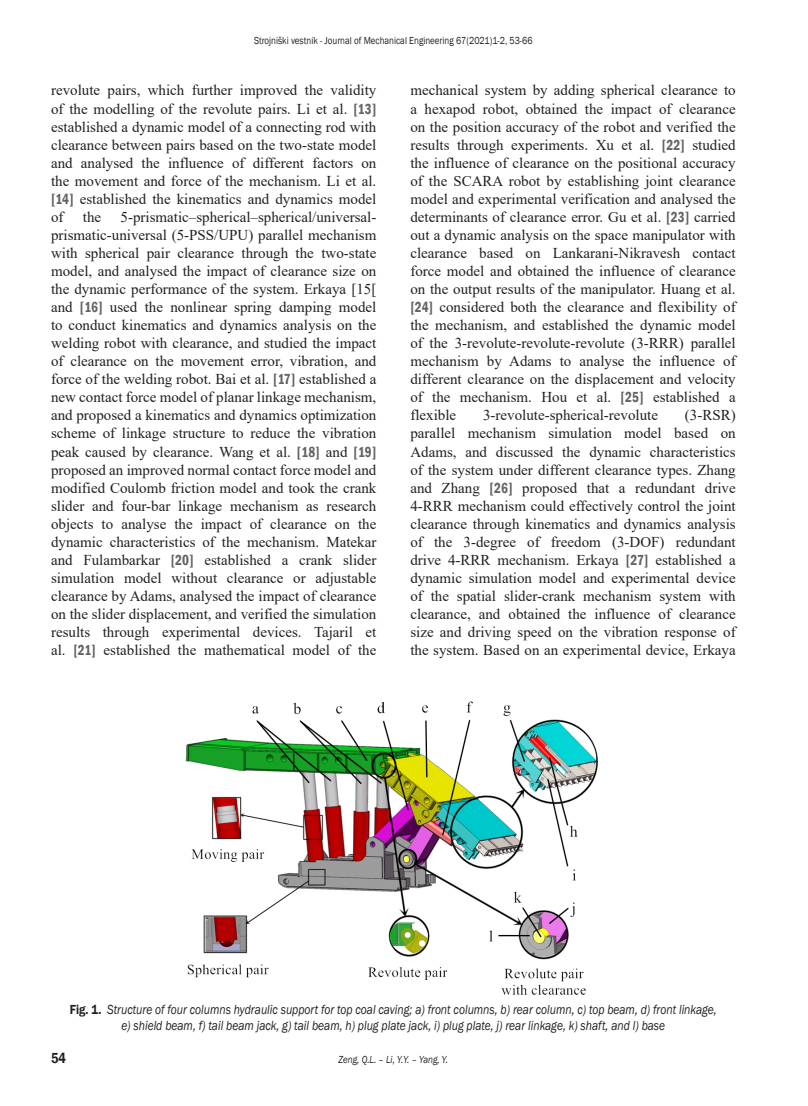
<style>
.page{position:relative;width:808px;height:1106px;background:#fff}
.page>*{position:absolute;margin:0;border:0;box-sizing:border-box;transform-origin:0 0}
.t1{font:15px/18px "Times New Roman";color:#231f20;text-align:justify}
.Heading_2{font:600 15px "Franklin Gothic";color:#231f20;scale:.85 1}
.Normal_Figure{font:italic 13.5px/16.2px "Franklin Gothic";color:#231f20;text-align:center;scale:.85 1}
.Header_prva{font:10.5px "Franklin Gothic";color:#231f20;scale:.85 1}
.Footer_center{font:italic 10.5px "Franklin Gothic";color:#231f20;scale:.85 1}
.s1{font-family:"Franklin Gothic";font-weight:600;font-stretch:condensed;color:#636366}
.s2{font-weight:600;font-style:normal}
</style>
<div class="page">
<img style="left:185px;top:701px;width:413px;height:294px">
<p class="Header_prva" style="left:254px;top:33px;width:329px">Strojniški vestnik - Journal of Mechanical Engineering 67(2021)1-2, 53-66</p>
<p class="t1" style="left:51px;top:81px;width:327px">revolute pairs, which further improved the validity of the modelling of the revolute pairs. Li et al. <span class="s1">[13] </span>established a dynamic model of a connecting rod with clearance between pairs based on the two-state model and analysed the influence of different factors on the movement and force of the mechanism. Li et al. <span class="s1">[14]</span> established the kinematics and dynamics model of</p>
<p class="t1" style="left:51px;top:207px;width:327px;text-indent:70px">5-prismatic–spherical–spherical/universal&shy;prismatic-universal (5-PSS/UPU) parallel mechanism with spherical pair clearance through the two-state model, and analysed the impact of clearance size on the dynamic performance of the system. Erkaya [15[ and <span class="s1">[16]</span> used the nonlinear spring damping model to conduct kinematics and dynamics analysis on the welding robot with clearance, and studied the impact of clearance on the movement error, vibration, and force of the welding robot. Bai et al. <span class="s1">[17]</span> established a new contact force model of planar linkage mechanism, and proposed a kinematics and dynamics optimization scheme of linkage structure to reduce the vibration peak caused by clearance. Wang et al. <span class="s1">[18]</span> and <span class="s1">[19] </span>proposed an improved normal contact force model and modified Coulomb friction model and took the crank slider and four-bar linkage mechanism as research objects to analyse the impact of clearance on the dynamic characteristics of the mechanism. Matekar and Fulambarkar <span class="s1">[20]</span> established a crank slider simulation model without clearance or adjustable clearance by Adams, analysed the impact of clearance on the slider displacement, and verified the simulation results through experimental devices. Tajaril et al. <span class="s1">[21]</span> established the mathematical model of the</p>
<p class="t1" style="left:83px;top:207px;width:20px">the</p>
<p class="t1" style="left:410px;top:81px;width:327px">mechanical system by adding spherical clearance to a hexapod robot, obtained the impact of clearance on the position accuracy of the robot and verified the results through experiments. Xu et al. <span class="s1">[22]</span> studied the influence of clearance on the positional accuracy of the SCARA robot by establishing joint clearance model and experimental verification and analysed the determinants of clearance error. Gu et al. <span class="s1">[23]</span> carried out a dynamic analysis on the space manipulator with clearance based on Lankarani-Nikravesh contact force model and obtained the influence of clearance on the output results of the manipulator. Huang et al. <span class="s1">[24]</span> considered both the clearance and flexibility of the mechanism, and established the dynamic model of the 3-revolute-revolute-revolute (3-RRR) parallel mechanism by Adams to analyse the influence of different clearance on the displacement and velocity of the mechanism. Hou et al. <span class="s1">[25]</span> established a flexible</p>
<p class="t1" style="left:410px;top:406px;width:327px;text-indent:274px">(3-RSR) parallel mechanism simulation model based on Adams, and discussed the dynamic characteristics of the system under different clearance types. Zhang and Zhang <span class="s1">[26]</span> proposed that a redundant drive 4-RRR mechanism could effectively control the joint clearance through kinematics and dynamics analysis of the 3-degree of freedom (3-DOF) redundant drive 4-RRR mechanism. Erkaya <span class="s1">[27]</span> established a dynamic simulation model and experimental device of the spatial slider-crank mechanism system with clearance, and obtained the influence of clearance size and driving speed on the vibration response of the system. Based on an experimental device, Erkaya</p>
<p class="t1" style="left:483px;top:406px;width:176px">3-revolute-spherical-revolute</p>
<p class="Normal_Figure" style="left:70px;top:1001px;width:763px"><span class="s2">Fig. 1.</span> Structure of four columns hydraulic support for top coal caving; a) front columns, b) rear column, c) top beam, d) front linkage, e) shield beam, f) tail beam jack, g) tail beam, h) plug plate jack, i) plug plate, j) rear linkage, k) shaft, and l) base</p>
<p class="Heading_2" style="left:51px;top:1049px;width:19px">54</p>
<p class="Footer_center" style="left:338px;top:1053px;width:131px">Zeng, Q.L. – Li, Y.Y. – Yang, Y.</p>
</div>
